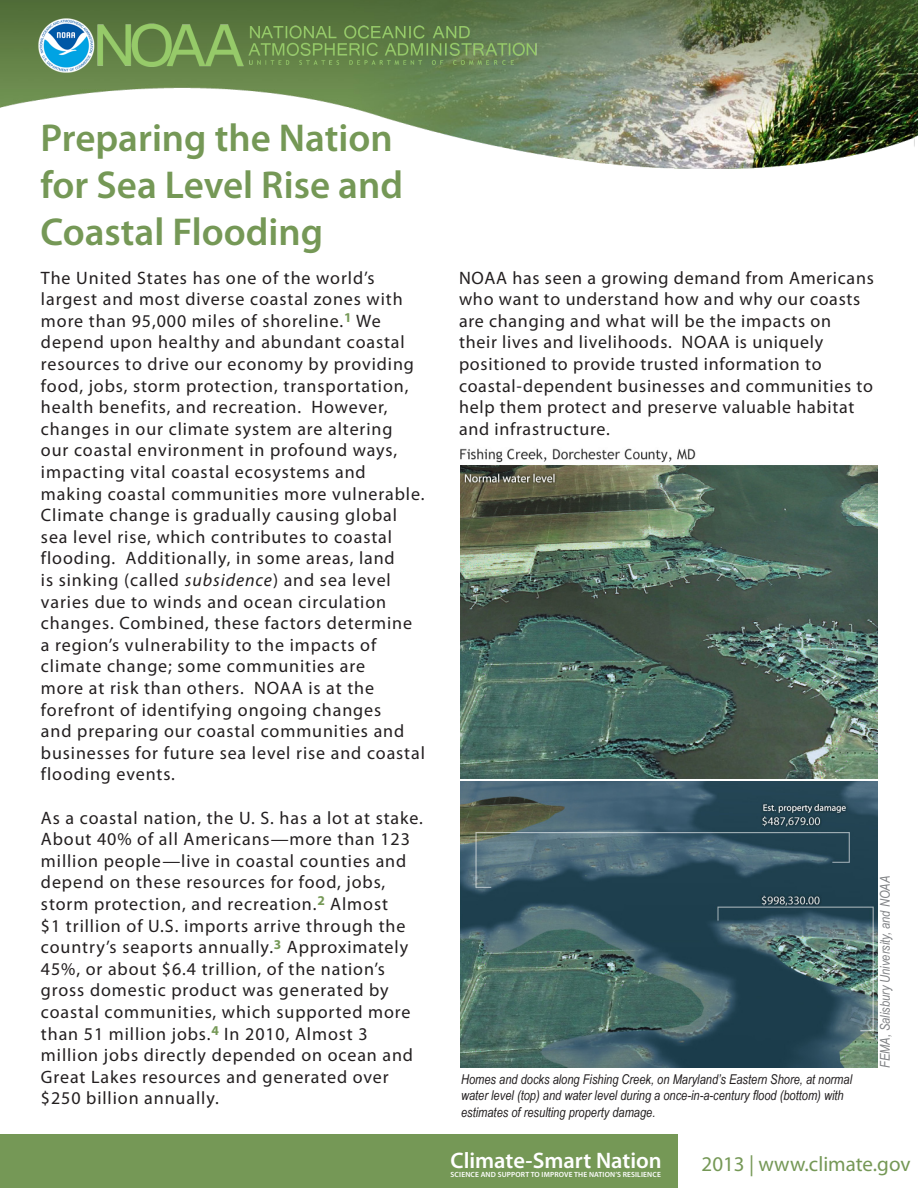
<style>
.page{position:relative;width:918px;height:1188px;background:#fff}
.page>*{position:absolute;margin:0;border:0;box-sizing:border-box;transform-origin:0 0}
.Page_Title{font:600 39px/46.8px "Myriad Pro";color:#759856}
.Review_Draft{font:600 22.5px "Myriad Pro";color:#fff}
.Section_Heading{font:21px "Myriad Pro";color:#759856}
.Body{font:18px/21.6px "Myriad Pro";letter-spacing:.05em;color:#231f20}
.Photo_caption{font:italic 13.5px/16.2px "Arial Narrow";color:#231f20}
.Photo_caption-2{font:italic 13.5px "Arial Narrow";color:#808285}
.Review_Draft-2{font:600 7.5px "Myriad Pro";letter-spacing:.02em;color:#fff}
.s1{font-style:italic}
</style>
<div class="page">
<img style="left:0;top:0;width:918px;height:169px">
<img style="left:461px;top:448px;width:416px;height:331px">
<div style="left:0;top:1134px;width:677px;height:54px;background:#759856"></div>
<img style="left:39px;top:18px;width:500px;height:54px">
<img style="left:461px;top:781px;width:416px;height:287px">
<p class="Page_Title" style="left:40px;top:114px;width:364px">Preparing the Nation for Sea Level Rise and<br>Coastal Flooding</p>
<p class="Body" style="left:41px;top:266px;width:385px">The United States has one of the world’s largest and most diverse coastal zones with more than 95,000 miles of shoreline.<sup>1</sup> We depend upon healthy and abundant coastal resources to drive our economy by providing food, jobs, storm protection, transportation, health benefits, and recreation. However, changes in our climate system are altering<br>our coastal environment in profound ways, impacting vital coastal ecosystems and making coastal communities more vulnerable.<br>Climate change is gradually causing global sea level rise, which contributes to coastal flooding. Additionally, in some areas, land<br>is sinking (called <span class="s1">subsidence</span>) and sea level varies due to winds and ocean circulation changes. Combined, these factors determine a region’s vulnerability to the impacts of climate change; some communities are<br>more at risk than others. NOAA is at the forefront of identifying ongoing changes<br>and preparing our coastal communities and businesses for future sea level rise and coastal flooding events.</p>
<p class="Body" style="left:41px;top:806px;width:383px">As a coastal nation, the U. S. has a lot at stake.<br>About 40% of all Americans—more than 123 million people—live in coastal counties and depend on these resources for food, jobs, storm protection, and recreation.<sup>2</sup> Almost<br>$1 trillion of U.S. imports arrive through the country’s seaports annually.<sup>3</sup> Approximately 45%, or about $6.4 trillion, of the nation’s gross domestic product was generated by coastal communities, which supported more than 51 million jobs.<sup>4</sup> In 2010, Almost 3 million jobs directly depended on ocean and Great Lakes resources and generated over $250 billion annually.</p>
<p class="Body" style="left:459px;top:266px;width:416px">NOAA has seen a growing demand from Americans who want to understand how and why our coasts are changing and what will be the impacts on<br>their lives and livelihoods. NOAA is uniquely positioned to provide trusted information to coastal-dependent businesses and communities to help them protect and preserve valuable habitat and infrastructure.</p>
<p class="Photo_caption" style="left:461px;top:1071px;width:393px">Homes and docks along Fishing Creek, on Maryland’s Eastern Shore, at normal water level (top) and water level during a once-in-a-century flood (bottom) with estimates of resulting property damage.</p>
<p class="Photo_caption-2" style="left:876px;top:1068px;width:194px;rotate:-90deg">FEMA, Salisbury University, and NOAA</p>
<p class="Review_Draft" style="left:451px;top:1146px;width:213px">Climate-Smart Nation</p>
<p class="Review_Draft-2" style="left:451px;top:1170px;width:212px">SCIENCE AND SUPPORT TO IMPROVE THE NATION’S RESILIENCE</p>
<p class="Section_Heading" style="left:702px;top:1151px;width:210px">2013 | www.climate.gov</p>
</div>
